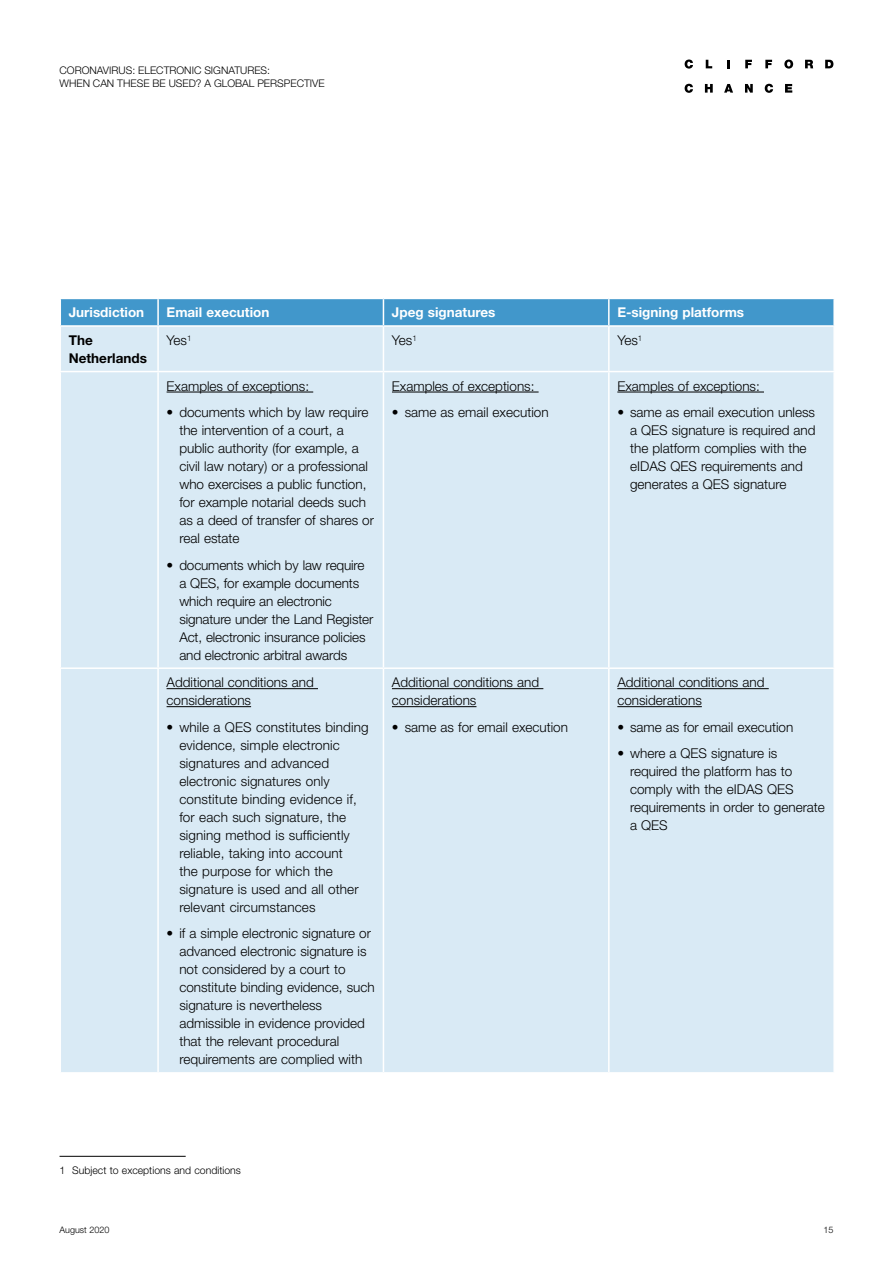
<style>
.page{position:relative;width:893px;height:1263px;background:#fff}
.page>*{position:absolute;margin:0;border:0;box-sizing:border-box;transform-origin:0 0}
.t1{font:300 13.5px/18px "Helvetica Neue LT";color:#000}
.t2{font:700 13.5px "Helvetica Neue LT";color:#fff}
.t3{font:700 13.5px/18px "Helvetica Neue LT";color:#000}
.t4{font:300 10.5px/13.5px "Helvetica Neue LT";color:#000}
.t5{font:300 9px "Helvetica Neue LT";color:#000}
</style>
<div class="page">
<svg style="left:685px;top:60px;width:8px;height:9px"></svg>
<svg style="left:706px;top:60px;width:6px;height:8px"></svg>
<svg style="left:727px;top:60px;width:2px;height:8px"></svg>
<svg style="left:745px;top:60px;width:7px;height:8px"></svg>
<svg style="left:765px;top:60px;width:7px;height:8px"></svg>
<svg style="left:784px;top:60px;width:9px;height:9px"></svg>
<svg style="left:805px;top:60px;width:8px;height:8px"></svg>
<svg style="left:825px;top:60px;width:8px;height:8px"></svg>
<svg style="left:685px;top:84px;width:8px;height:9px"></svg>
<svg style="left:705px;top:84px;width:8px;height:9px"></svg>
<svg style="left:724px;top:84px;width:9px;height:9px"></svg>
<svg style="left:745px;top:84px;width:8px;height:9px"></svg>
<svg style="left:765px;top:84px;width:8px;height:9px"></svg>
<svg style="left:785px;top:84px;width:7px;height:9px"></svg>
<div style="left:61px;top:327px;width:772px;height:745px;background:#d9eaf5"></div>
<hr style="left:157px;top:327px;width:2px;height:44px;background:#fff">
<hr style="left:383px;top:327px;width:1px;height:44px;background:#fff">
<hr style="left:608px;top:327px;width:2px;height:44px;background:#fff">
<svg style="left:60px;top:298px;width:773px;height:27px;background:#489acc"></svg>
<hr style="left:609px;top:298px;width:226px;height:1px;background:#fff">
<hr style="left:608px;top:299px;width:2px;height:26px;background:#fff">
<hr style="left:60px;top:371px;width:98px;height:1px;background:#fff">
<hr style="left:158px;top:371px;width:225px;height:1px;background:#fff">
<hr style="left:383px;top:371px;width:226px;height:1px;background:#fff">
<hr style="left:609px;top:371px;width:226px;height:1px;background:#fff">
<hr style="left:157px;top:372px;width:2px;height:295px;background:#fff">
<hr style="left:383px;top:372px;width:1px;height:295px;background:#fff">
<hr style="left:608px;top:372px;width:2px;height:295px;background:#fff">
<hr style="left:157px;top:669px;width:2px;height:403px;background:#fff">
<hr style="left:383px;top:669px;width:1px;height:403px;background:#fff">
<hr style="left:608px;top:669px;width:2px;height:403px;background:#fff">
<hr style="left:60px;top:667px;width:98px;height:2px;background:#fff">
<hr style="left:158px;top:667px;width:225px;height:2px;background:#fff">
<hr style="left:383px;top:667px;width:226px;height:2px;background:#fff">
<hr style="left:609px;top:667px;width:226px;height:2px;background:#fff">
<hr style="left:167px;top:392px;width:146px;height:1px;background:#000">
<hr style="left:392px;top:392px;width:147px;height:1px;background:#000">
<hr style="left:617px;top:392px;width:147px;height:1px;background:#000">
<hr style="left:167px;top:688px;width:151px;height:1px;background:#000">
<hr style="left:167px;top:706px;width:84px;height:1px;background:#000">
<hr style="left:392px;top:688px;width:151px;height:1px;background:#000">
<hr style="left:392px;top:706px;width:84px;height:1px;background:#000">
<hr style="left:617px;top:688px;width:152px;height:1px;background:#000">
<hr style="left:617px;top:706px;width:85px;height:1px;background:#000">
<hr style="left:60px;top:1156px;width:126px;height:1px;background:#000">
<p class="t4" style="left:60px;top:63px;width:267px">CORONAVIRUS: ELECTRONIC SIGNATURES:<br>WHEN CAN THESE BE USED? A GLOBAL PERSPECTIVE</p>
<p class="t2" style="left:69px;top:304px;width:77px">Jurisdiction</p>
<p class="t2" style="left:167px;top:304px;width:104px">Email execution</p>
<p class="t2" style="left:392px;top:304px;width:105px">Jpeg signatures</p>
<p class="t2" style="left:617px;top:304px;width:128px">E-signing platforms</p>
<p class="t3" style="left:69px;top:331px;width:80px">The<br>Netherlands</p>
<p class="t1" style="left:167px;top:331px;width:26px">Yes<sup>1</sup></p>
<p class="t1" style="left:392px;top:331px;width:26px">Yes<sup>1</sup></p>
<p class="t1" style="left:617px;top:331px;width:26px">Yes<sup>1</sup></p>
<p class="t1" style="left:167px;top:377px;width:144px">Examples of exceptions:</p>
<p class="t1" style="left:179px;top:403px;width:196px;text-indent:-13px">• documents which by law require the intervention of a court, a public authority (for example, a civil law notary) or a professional who exercises a public function, for example notarial deeds such as a deed of transfer of shares or real estate</p>
<p class="t1" style="left:179px;top:556px;width:195px;text-indent:-13px">• documents which by law require a QES, for example documents which require an electronic signature under the Land Register<br>Act, electronic insurance policies and electronic arbitral awards</p>
<p class="t1" style="left:392px;top:377px;width:144px">Examples of exceptions:</p>
<p class="t1" style="left:392px;top:403px;width:158px">• same as email execution</p>
<p class="t1" style="left:617px;top:377px;width:144px">Examples of exceptions:</p>
<p class="t1" style="left:630px;top:403px;width:187px;text-indent:-13px">• same as email execution unless a QES signature is required and the platform complies with the eIDAS QES requirements and generates a QES signature</p>
<p class="t1" style="left:167px;top:673px;width:149px">Additional conditions and considerations</p>
<p class="t1" style="left:179px;top:718px;width:191px;text-indent:-13px">• while a QES constitutes binding evidence, simple electronic signatures and advanced electronic signatures only constitute binding evidence if, for each such signature, the signing method is sufficiently reliable, taking into account<br>the purpose for which the signature is used and all other relevant circumstances</p>
<p class="t1" style="left:179px;top:924px;width:197px;text-indent:-13px">• if a simple electronic signature or advanced electronic signature is not considered by a court to constitute binding evidence, such signature is nevertheless admissible in evidence provided that the relevant procedural requirements are complied with</p>
<p class="t1" style="left:392px;top:673px;width:149px">Additional conditions and considerations</p>
<p class="t1" style="left:392px;top:718px;width:178px">• same as for email execution</p>
<p class="t4" style="left:60px;top:1163px;width:183px">1 Subject to exceptions and conditions</p>
<p class="t5" style="left:60px;top:1224px;width:51px">August 2020</p>
<p class="t1" style="left:617px;top:673px;width:149px">Additional conditions and considerations</p>
<p class="t1" style="left:617px;top:718px;width:178px">• same as for email execution</p>
<p class="t1" style="left:630px;top:744px;width:196px;text-indent:-13px">• where a QES signature is required the platform has to comply with the eIDAS QES requirements in order to generate a QES</p>
<p class="t5" style="left:823px;top:1224px;width:12px">15</p>
</div>
